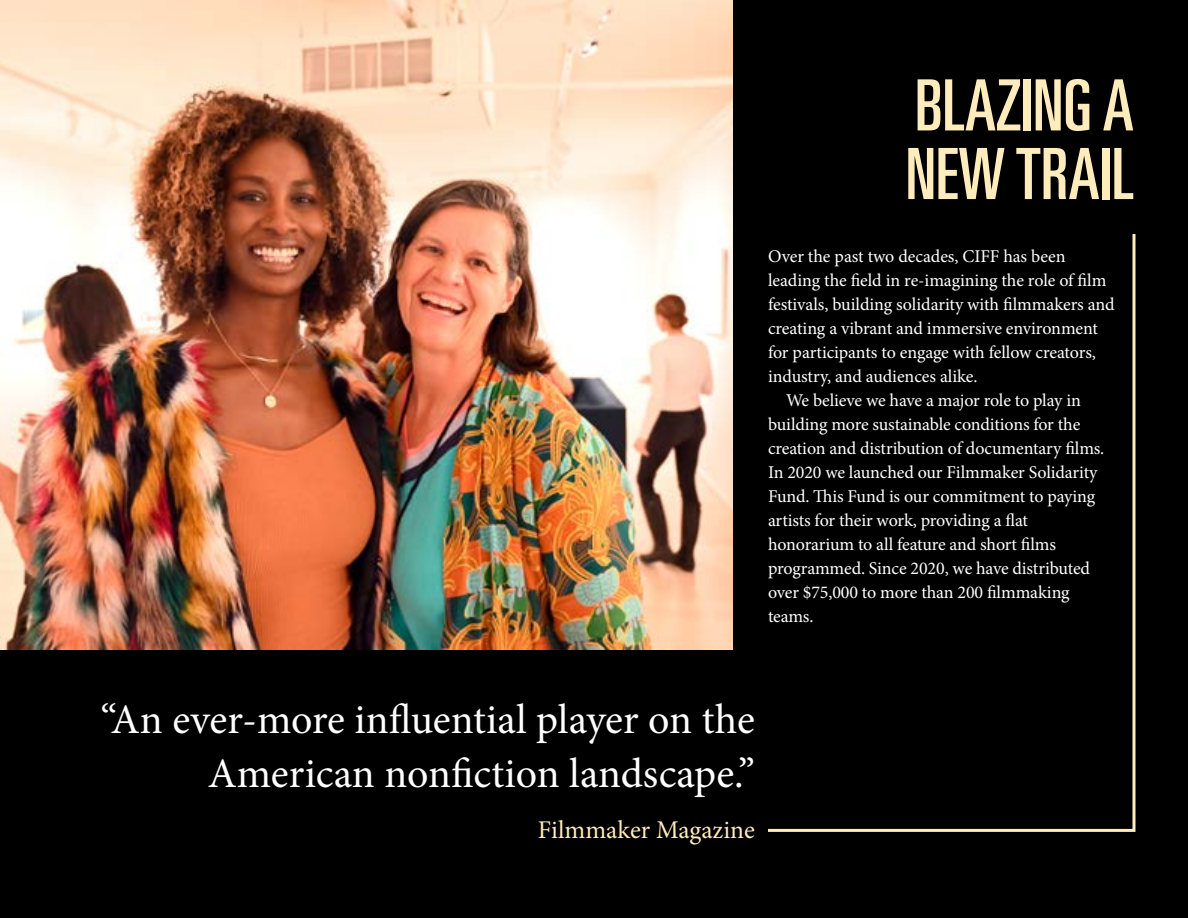
<style>
.page{position:relative;width:1188px;height:918px;background:#000}
.page>*{position:absolute;margin:0;border:0;box-sizing:border-box;transform-origin:0 0}
.t1{font:70.8px/68.6px "Univers LT Pro Ult Cond";color:#ffecbc}
.t2{font:42px/54px "Minion Pro";color:#fff;text-align:right}
.t3{font:25.5px "Minion Pro";color:#ffecbc}
.t4{font:18px "Minion Pro";letter-spacing:-.005em;color:#fff}
</style>
<div class="page">
<img style="left:0;top:0;width:733px;height:650px">
<svg style="left:768px;top:234px;width:368px;height:598px"></svg>
<h1 class="t1" style="left:906px;top:67px;width:230px">BLAZING A<br>NEW TRAIL</h1>
<p class="t4" style="left:768px;top:244px;width:299px">Over the past two decades, CIFF has been</p>
<p class="t4" style="left:768px;top:268px;width:340px">leading the field in re-imagining the role of film</p>
<p class="t4" style="left:768px;top:292px;width:348px">festivals, building solidarity with filmmakers and</p>
<p class="t4" style="left:768px;top:316px;width:332px">creating a vibrant and immersive environment</p>
<p class="t4" style="left:768px;top:340px;width:329px">for participants to engage with fellow creators,</p>
<p class="t4" style="left:768px;top:364px;width:211px">industry, and audiences alike.</p>
<p class="t4" style="left:786px;top:388px;width:296px">We believe we have a major role to play in</p>
<p class="t4" style="left:768px;top:412px;width:314px">building more sustainable conditions for the</p>
<p class="t4" style="left:768px;top:436px;width:338px">creation and distribution of documentary films.</p>
<p class="t4" style="left:768px;top:460px;width:331px">In 2020 we launched our Filmmaker Solidarity</p>
<p class="t4" style="left:768px;top:484px;width:329px">Fund. This Fund is our commitment to paying</p>
<p class="t4" style="left:768px;top:508px;width:261px">artists for their work, providing a flat</p>
<p class="t4" style="left:768px;top:532px;width:290px">honorarium to all feature and short films</p>
<p class="t4" style="left:768px;top:556px;width:324px">programmed. Since 2020, we have distributed</p>
<p class="t4" style="left:768px;top:580px;width:303px">over $75,000 to more than 200 filmmaking</p>
<p class="t4" style="left:768px;top:604px;width:47px">teams.</p>
<h2 class="t2" style="left:101px;top:693px;width:656px">“An ever-more influential player on the<br>American nonfiction landscape.”</h2>
<h3 class="t3" style="left:538px;top:813px;width:219px">Filmmaker Magazine</h3>
</div>
